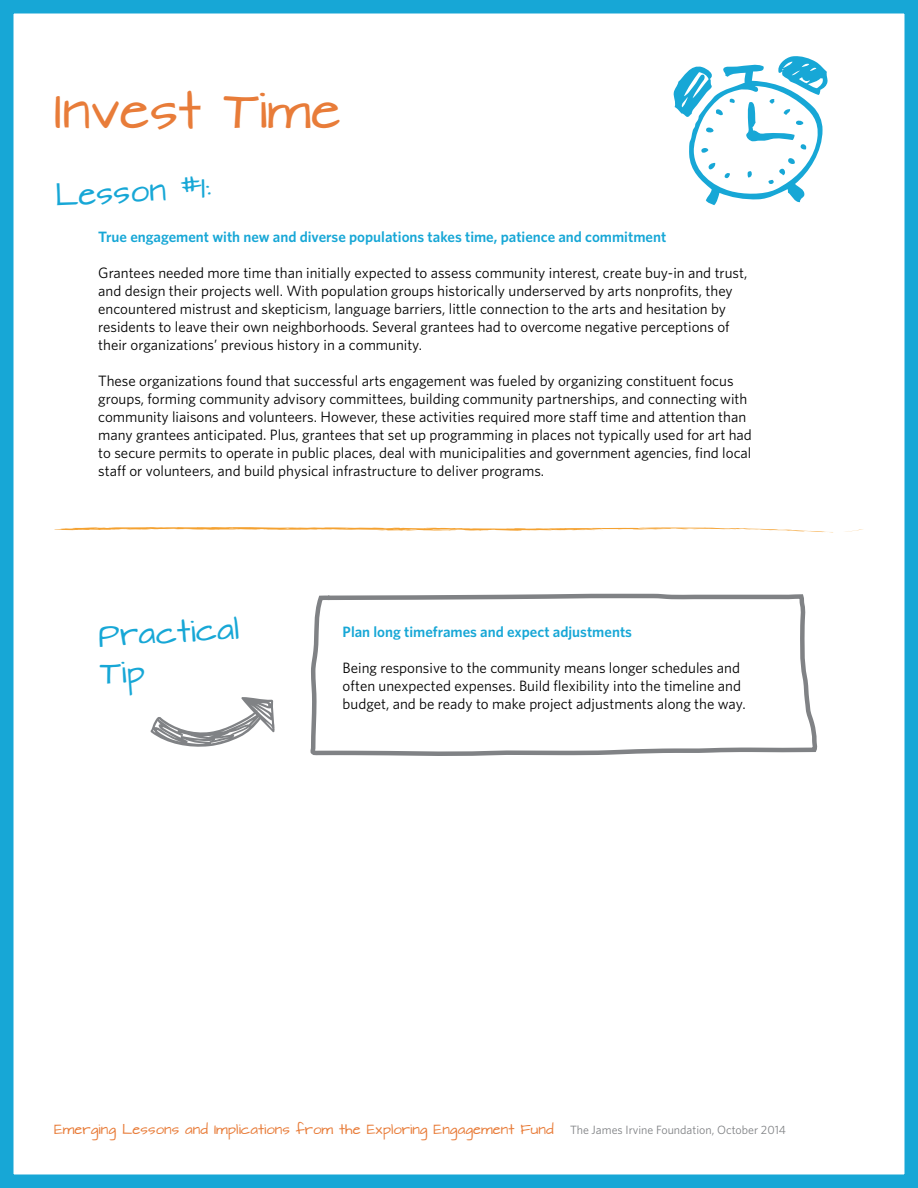
<style>
.page{position:relative;width:918px;height:1188px;background:#fff}
.page>*{position:absolute;margin:0;border:0;box-sizing:border-box;transform-origin:0 0}
.t1{font:45px "Architects Daughter";color:#e87c39}
.t2{font:27px/37.5px "Architects Daughter";color:#17a7d6}
.t3{font:15px/18px "Whitney";color:#000}
.t4{font:600 15px "Whitney";color:#17a7d6}
.t5{font:12px "Architects Daughter";color:#e87c39}
.t6{font:12px "Whitney";color:#808285}
</style>
<div class="page">
<div style="left:0;top:0;width:918px;height:1188px;border:14px solid #17a7d6"></div>
<svg style="left:151px;top:697px;width:124px;height:50px"></svg>
<svg style="left:306px;top:593px;width:513px;height:595px"></svg>
<svg style="left:673px;top:56px;width:155px;height:149px"></svg>
<svg style="left:845px;top:529px;width:18px;height:3px"></svg>
<svg style="left:54px;top:527px;width:773px;height:5px"></svg>
<h1 class="t1" style="left:54px;top:87px;width:289px">Invest Time</h1>
<h2 class="t2" style="left:54px;top:178px;width:158px;rotate:-3deg">Lesson #1:</h2>
<p class="t4" style="left:98px;top:227px;width:570px">True engagement with new and diverse populations takes time, patience and commitment</p>
<p class="t3" style="left:98px;top:264px;width:651px">Grantees needed more time than initially expected to assess community interest, create buy-in and trust, and design their projects well. With population groups historically underserved by arts nonprofits, they encountered mistrust and skepticism, language barriers, little connection to the arts and hesitation by residents to leave their own neighborhoods. Several grantees had to overcome negative perceptions of their organizations’ previous history in a community.</p>
<p class="t3" style="left:98px;top:372px;width:655px">These organizations found that successful arts engagement was fueled by organizing constituent focus groups, forming community advisory committees, building community partnerships, and connecting with community liaisons and volunteers. However, these activities required more staff time and attention than many grantees anticipated. Plus, grantees that set up programming in places not typically used for art had to secure permits to operate in public places, deal with municipalities and government agencies, find local staff or volunteers, and build physical infrastructure to deliver programs.</p>
<h2 class="t2" style="left:97px;top:619px;width:143px;rotate:-3deg">Practical<br>Tip</h2>
<p class="t4" style="left:343px;top:622px;width:291px">Plan long timeframes and expect adjustments</p>
<p class="t3" style="left:343px;top:658px;width:405px">Being responsive to the community means longer schedules and often unexpected expenses. Build flexibility into the timeline and budget, and be ready to make project adjustments along the way.</p>
<p class="t5" style="left:54px;top:1123px;width:501px">Emerging Lessons and Implications from the Exploring Engagement Fund</p>
<p class="t6" style="left:570px;top:1122px;width:218px">The James Irvine Foundation, October 2014</p>
</div>
